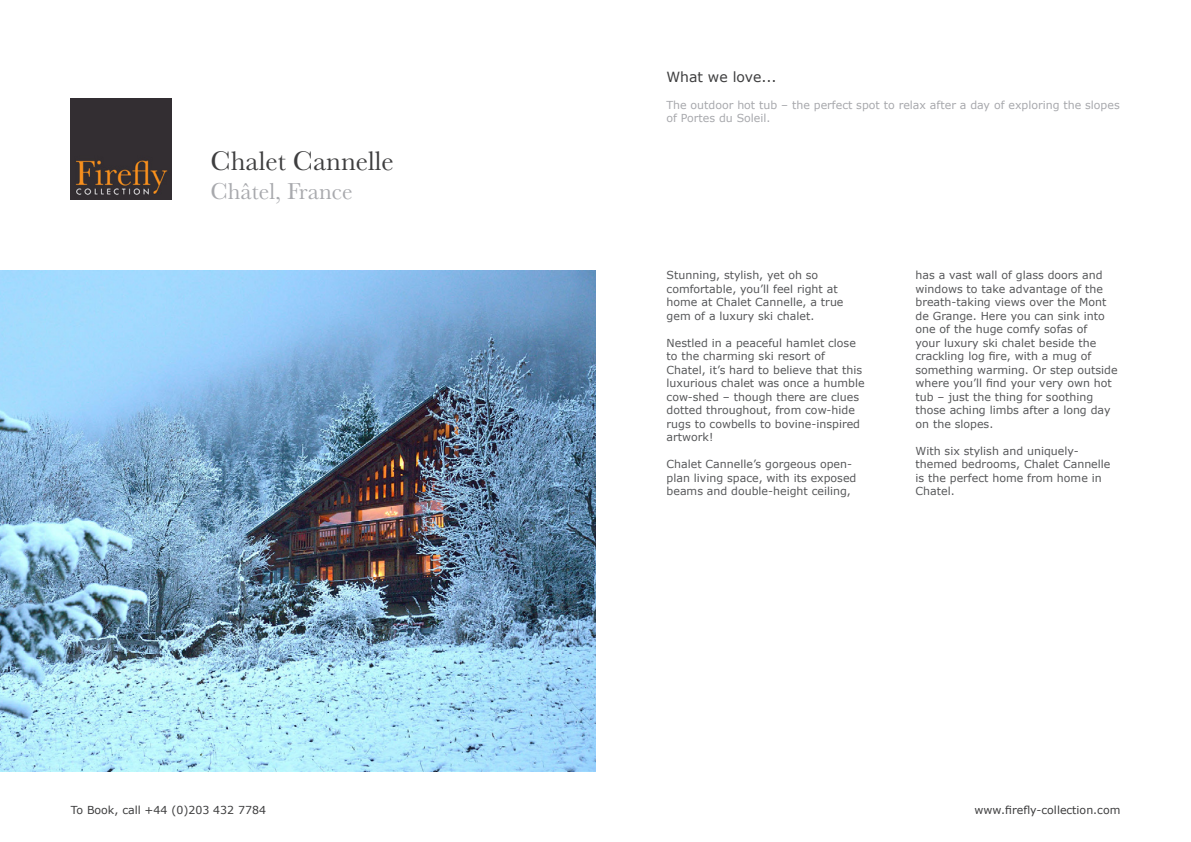
<style>
.page{position:relative;width:1191px;height:842px;background:#fff}
.page>*{position:absolute;margin:0;border:0;box-sizing:border-box;transform-origin:0 0}
.t1{font:28px "Baskerville";color:#3e3e3f}
.t2{font:24px "Baskerville";color:#a8a9ad}
.t3{font:14px "Verdana";color:#3e3e3f}
.t4{font:11px/13.5px "Verdana";color:#57585a}
.t5{font:11px/13.5px "Verdana";color:#a8a9ad}
.t6{font:11px "Verdana";color:#3e3e3f}
</style>
<div class="page">
<img style="left:71px;top:99px;width:101px;height:101px">
<img style="left:0;top:271px;width:595px;height:500px">
<p class="t1" style="left:210px;top:143px;width:185px">Chalet Cannelle</p>
<p class="t2" style="left:210px;top:176px;width:143px">Châtel, France</p>
<p class="t6" style="left:71px;top:802px;width:197px">To Book, call +44 (0)203 432 7784</p>
<p class="t3" style="left:666px;top:68px;width:112px">What we love...</p>
<p class="t5" style="left:666px;top:98px;width:455px">The outdoor hot tub – the perfect spot to relax after a day of exploring the slopes of Portes du Soleil.</p>
<p class="t4" style="left:666px;top:269px;width:178px">Stunning, stylish, yet oh so comfortable, you’ll feel right at home at Chalet Cannelle, a true gem of a luxury ski chalet.</p>
<p class="t4" style="left:666px;top:336px;width:199px">Nestled in a peaceful hamlet close to the charming ski resort of<br>Chatel, it’s hard to believe that this luxurious chalet was once a humble cow-shed – though there are clues dotted throughout, from cow-hide rugs to cowbells to bovine-inspired artwork!</p>
<p class="t4" style="left:666px;top:458px;width:191px">Chalet Cannelle’s gorgeous open&shy;plan living space, with its exposed beams and double-height ceiling,</p>
<p class="t4" style="left:915px;top:269px;width:203px">has a vast wall of glass doors and windows to take advantage of the breath-taking views over the Mont de Grange. Here you can sink into one of the huge comfy sofas of<br>your luxury ski chalet beside the crackling log fire, with a mug of something warming. Or step outside where you’ll find your very own hot tub – just the thing for soothing those aching limbs after a long day on the slopes.</p>
<p class="t4" style="left:915px;top:444px;width:196px">With six stylish and uniquely&shy;themed bedrooms, Chalet Cannelle is the perfect home from home in<br>Chatel.</p>
<p class="t6" style="left:974px;top:802px;width:147px">www.firefly-collection.com</p>
</div>
